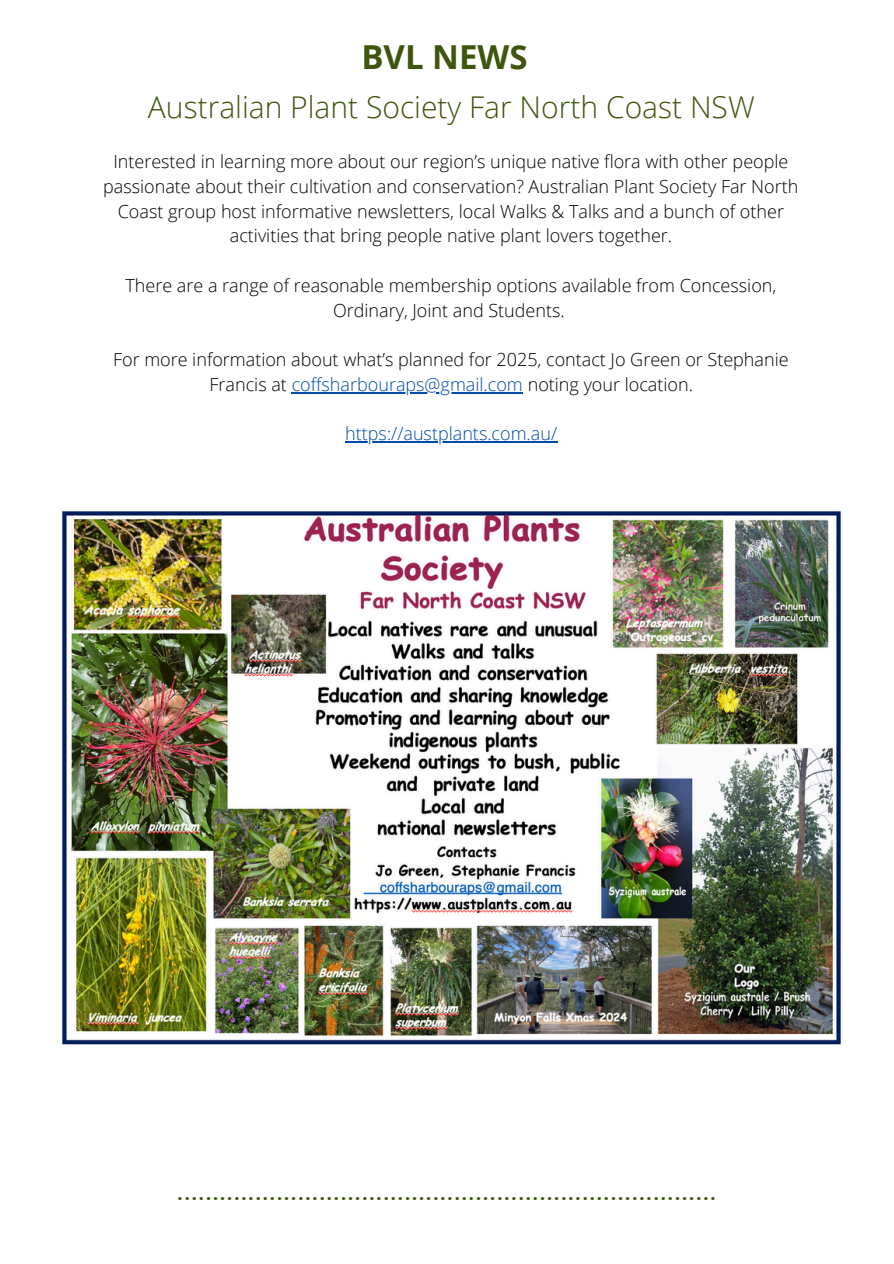
<style>
.page{position:relative;width:894px;height:1264px;background:#fff}
.page>*{position:absolute;margin:0;border:0;box-sizing:border-box;transform-origin:0 0}
.t1{font:700 33px "Open Sans";color:#3d550c}
.t2{font:300 30px "Open Sans";color:#3d550c}
.t3{font:27px "Canva Sans";color:#3d550c}
.t4{font:300 18px/24.8px "Open Sans";color:#000;text-align:center}
.t5{font:300 18px "Open Sans";color:#004aad}
.s1{color:#004aad}
</style>
<div class="page">
<img style="left:62px;top:511px;width:779px;height:534px">
<hr style="left:291px;top:392px;width:232px;height:1px;background:#004aad">
<hr style="left:345px;top:441px;width:212px;height:1px;background:#004aad">
<h1 class="t1" style="left:361px;top:33px;width:168px">BVL NEWS</h1>
<h2 class="t2" style="left:148px;top:86px;width:608px">Australian Plant Society Far North Coast NSW</h2>
<p class="t4" style="left:103px;top:149px;width:696px">Interested in learning more about our region’s unique native flora with other people passionate about their cultivation and conservation? Australian Plant Society Far North Coast group host informative newsletters, local Walks &amp; Talks and a bunch of other activities that bring people native plant lovers together.</p>
<p class="t4" style="left:125px;top:272px;width:652px">There are a range of reasonable membership options available from Concession,<br>Ordinary, Joint and Students.</p>
<p class="t4" style="left:113px;top:347px;width:677px">For more information about what’s planned for 2025, contact Jo Green or Stephanie<br>Francis at <span class="s1">coffsharbouraps@gmail.com</span> noting your location.</p>
<p class="t5" style="left:345px;top:421px;width:213px">https://austplants.com.au/</p>
<p class="t3" style="left:176px;top:1170px;width:541px">............................................................................</p>
</div>
